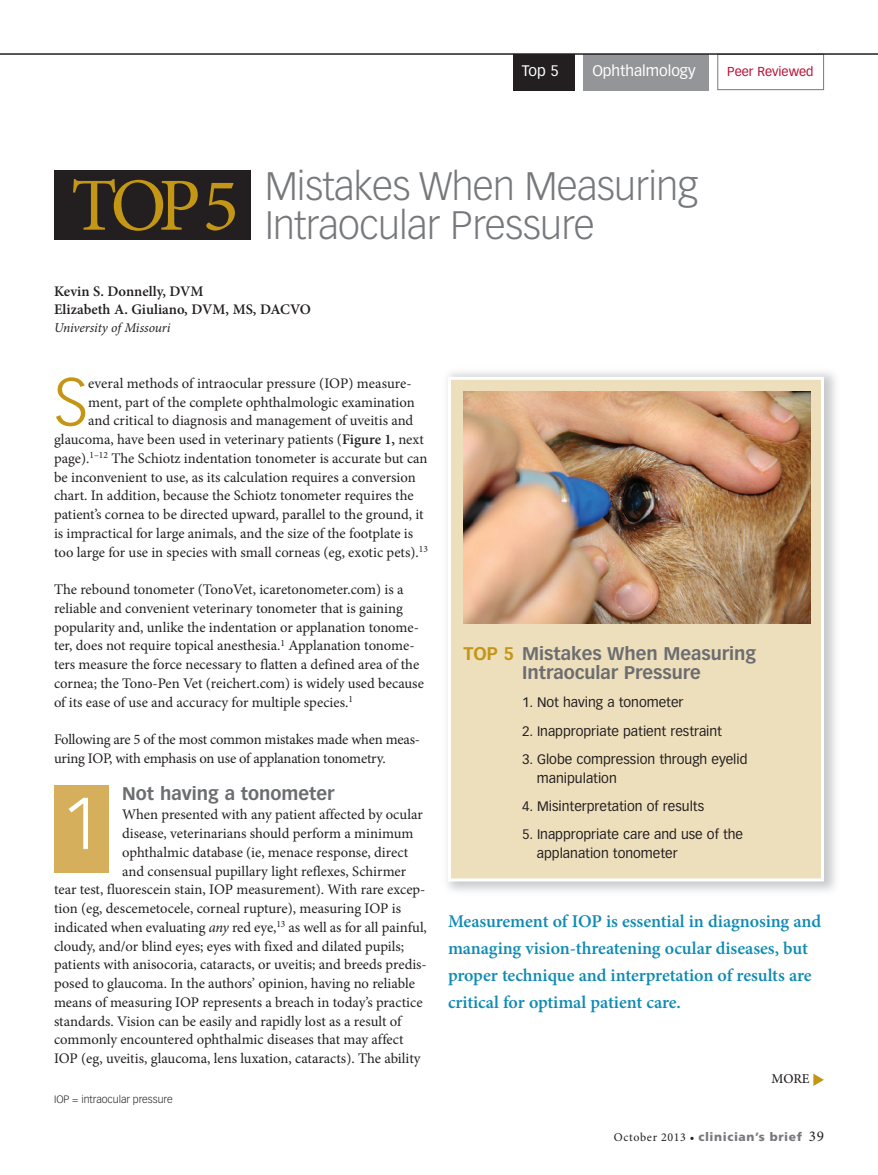
<style>
.page{position:relative;width:878px;height:1175px;background:#fff}
.page>*{position:absolute;margin:0;border:0;box-sizing:border-box;transform-origin:0 0}
.t1{font:75px "Minion Pro";color:#c39616}
.t2{font:300 72px "Vectora LT Std";color:#fff}
.t3{font:300 66px "Vectora LT Std";color:#c39616}
.t4{font:300 39px/39px "Vectora LT Std";letter-spacing:-.015em;color:#76787b}
.t5{font:600 18px/27px "Minion Pro";letter-spacing:-.005em;color:#108bb3}
.t6{font:700 18px/19.5px "Vectora LT Std";color:#6c6d70;text-align:center}
.t7{font:15px "Vectora LT Std";color:#fff}
.t8{font:14.7px/18.8px "Minion Pro";letter-spacing:-.005em;color:#231f20}
.t9{font:600 14.7px/18px "Minion Pro";color:#231f20}
.t10{font:13.5px/19.2px "Vectora LT Std";color:#231f20}
.t11{font:italic 13.5px "Minion Pro";letter-spacing:-.01em;color:#231f20}
.t12{font:500 13.5px "Minion Pro";color:#231f20}
.t13{font:12.75px "Vectora LT Std";color:#b90f36}
.t14{font:900 12px "Frutiger";letter-spacing:.05em;color:#76787b}
.t15{font:300 10.5px "Vectora LT Std";color:#231f20}
.s1{font-weight:600}
.s2{font-style:italic}
.s3{color:#c39616}
.s4{font-family:"Minion Pro";font-weight:400;color:#231f20}
.s5{font-family:"Minion Pro";font-weight:400;font-size:15px;color:#231f20}
</style>
<div class="page">
<div style="left:451px;top:380px;width:370px;height:498px;background:#eedfbc"></div>
<div style="left:717px;top:54px;width:107px;height:36px;border:1px solid #76787b"></div>
<div style="left:513px;top:54px;width:61px;height:36px;background:#231f20"></div>
<div style="left:583px;top:54px;width:126px;height:36px;background:#939598"></div>
<hr style="left:0;top:53px;width:878px;height:2px;background:#231f20">
<svg style="left:813px;top:1073px;width:11px;height:13px"></svg>
<div style="left:54px;top:170px;width:196px;height:69px;background:#231f20"></div>
<img style="left:464px;top:391px;width:346px;height:232px">
<div style="left:54px;top:785px;width:55px;height:87px;background:#d5af5b"></div>
<p class="t7" style="left:522px;top:65px;width:38px">Top 5</p>
<p class="t7" style="left:592px;top:65px;width:105px">Ophthalmology</p>
<p class="t13" style="left:727px;top:66px;width:88px">Peer reviewed</p>
<h1 class="t1" style="left:71px;top:177px;width:169px">TOP5</h1>
<h3 class="t4" style="left:265px;top:169px;width:434px">Mistakes When Measuring<br>Intraocular Pressure</h3>
<p class="t9" style="left:54px;top:283px;width:258px">Kevin S. Donnelly, DVM<br>Elizabeth A. Giuliano, DVM, MS, DACVO</p>
<p class="t11" style="left:54px;top:322px;width:118px">University of Missouri</p>
<h3 class="t3" style="left:54px;top:374px;width:36px">S</h3>
<p class="t8" style="left:88px;top:375px;width:325px">everal methods of intraocular pressure (IOP) measure-</p>
<p class="t8" style="left:88px;top:394px;width:328px">ment, part of the complete ophthalmologic examination</p>
<p class="t8" style="left:88px;top:412px;width:326px">and critical to diagnosis and management of uveitis and</p>
<p class="t8" style="left:54px;top:431px;width:371px">glaucoma, have been used in veterinary patients (<span class="s1">Figure 1,</span> next</p>
<p class="t8" style="left:54px;top:450px;width:375px">page).<sup>1–12</sup> The Schiotz indentation tonometer is accurate but can</p>
<p class="t8" style="left:54px;top:469px;width:363px">be inconvenient to use, as its calculation requires a conversion</p>
<p class="t8" style="left:54px;top:487px;width:361px">chart. In addition, because the Schiotz tonometer requires the</p>
<p class="t8" style="left:54px;top:506px;width:371px">patient’s cornea to be directed upward, parallel to the ground, it</p>
<p class="t8" style="left:54px;top:525px;width:360px">is impractical for large animals, and the size of the footplate is</p>
<p class="t8" style="left:54px;top:544px;width:375px">too large for use in species with small corneas (eg, exotic pets).<sup>13</sup></p>
<p class="t8" style="left:54px;top:581px;width:371px">The rebound tonometer (TonoVet, icaretonometer.com) is a reliable and convenient veterinary tonometer that is gaining popularity and, unlike the indentation or applanation tonome&shy;ter, does not require topical anesthesia.<sup>1</sup> Applanation tonome&shy;ters measure the force necessary to flatten a defined area of the cornea; the Tono-Pen Vet (reichert.com) is widely used because of its ease of use and accuracy for multiple species.<sup>1</sup></p>
<p class="t8" style="left:54px;top:731px;width:367px">Following are 5 of the most common mistakes made when meas&shy;uring IOP, with emphasis on use of applanation tonometry.</p>
<p class="t6" style="left:122px;top:785px;width:214px">Not having a tonometer</p>
<p class="t8" style="left:122px;top:806px;width:302px">When presented with any patient affected by ocular</p>
<p class="t8" style="left:122px;top:825px;width:293px">disease, veterinarians should perform a minimum</p>
<p class="t8" style="left:122px;top:844px;width:287px">ophthalmic database (ie, menace response, direct</p>
<p class="t8" style="left:122px;top:862px;width:285px">and consensual pupillary light reflexes, Schirmer</p>
<p class="t8" style="left:54px;top:881px;width:373px">tear test, fluorescein stain, IOP measurement). With rare excep-</p>
<p class="t8" style="left:54px;top:900px;width:348px">tion (eg, descemetocele, corneal rupture), measuring IOP is</p>
<p class="t8" style="left:54px;top:919px;width:374px">indicated when evaluating <span class="s2">any</span> red eye,<sup>13</sup> as well as for all painful,</p>
<p class="t8" style="left:54px;top:937px;width:352px">cloudy, and/or blind eyes; eyes with fixed and dilated pupils;</p>
<p class="t8" style="left:54px;top:956px;width:374px">patients with anisocoria, cataracts, or uveitis; and breeds predis-</p>
<p class="t8" style="left:54px;top:975px;width:362px">posed to glaucoma. In the authors’ opinion, having no reliable</p>
<p class="t8" style="left:54px;top:994px;width:370px">means of measuring IOP represents a breach in today’s practice</p>
<p class="t8" style="left:54px;top:1012px;width:349px">standards. Vision can be easily and rapidly lost as a result of</p>
<p class="t8" style="left:54px;top:1031px;width:351px">commonly encountered ophthalmic diseases that may affect</p>
<p class="t8" style="left:54px;top:1050px;width:368px">IOP (eg, uveitis, glaucoma, lens luxation, cataracts). The ability</p>
<h2 class="t2" style="left:63px;top:793px;width:39px">1</h2>
<p class="t15" style="left:54px;top:1094px;width:120px">IOP = intraocular pressure</p>
<p class="t6" style="left:463px;top:645px;width:294px"><span class="s3">TOP 5</span> Mistakes When Measuring<br>Intraocular Pressure</p>
<p class="t10" style="left:522px;top:694px;width:163px">1. not having a tonometer</p>
<p class="t10" style="left:522px;top:722px;width:201px">2. Inappropriate patient restraint</p>
<p class="t10" style="left:537px;top:750px;width:212px;text-indent:-15px">3. Globe compression through eyelid manipulation</p>
<p class="t10" style="left:522px;top:797px;width:183px">4. Misinterpretation of results</p>
<p class="t10" style="left:537px;top:825px;width:208px;text-indent:-15px">5. Inappropriate care and use of the applanation tonometer</p>
<p class="t5" style="left:448px;top:909px;width:374px">Measurement of IOP is essential in diagnosing and managing vision-threatening ocular diseases, but proper technique and interpretation of results are critical for optimal patient care.</p>
<p class="t12" style="left:771px;top:1073px;width:40px">MORE</p>
<p class="t14" style="left:614px;top:1131px;width:211px"><span class="s4">October 2013 •</span> clinician’s brief <span class="s5">39</span></p>
</div>
